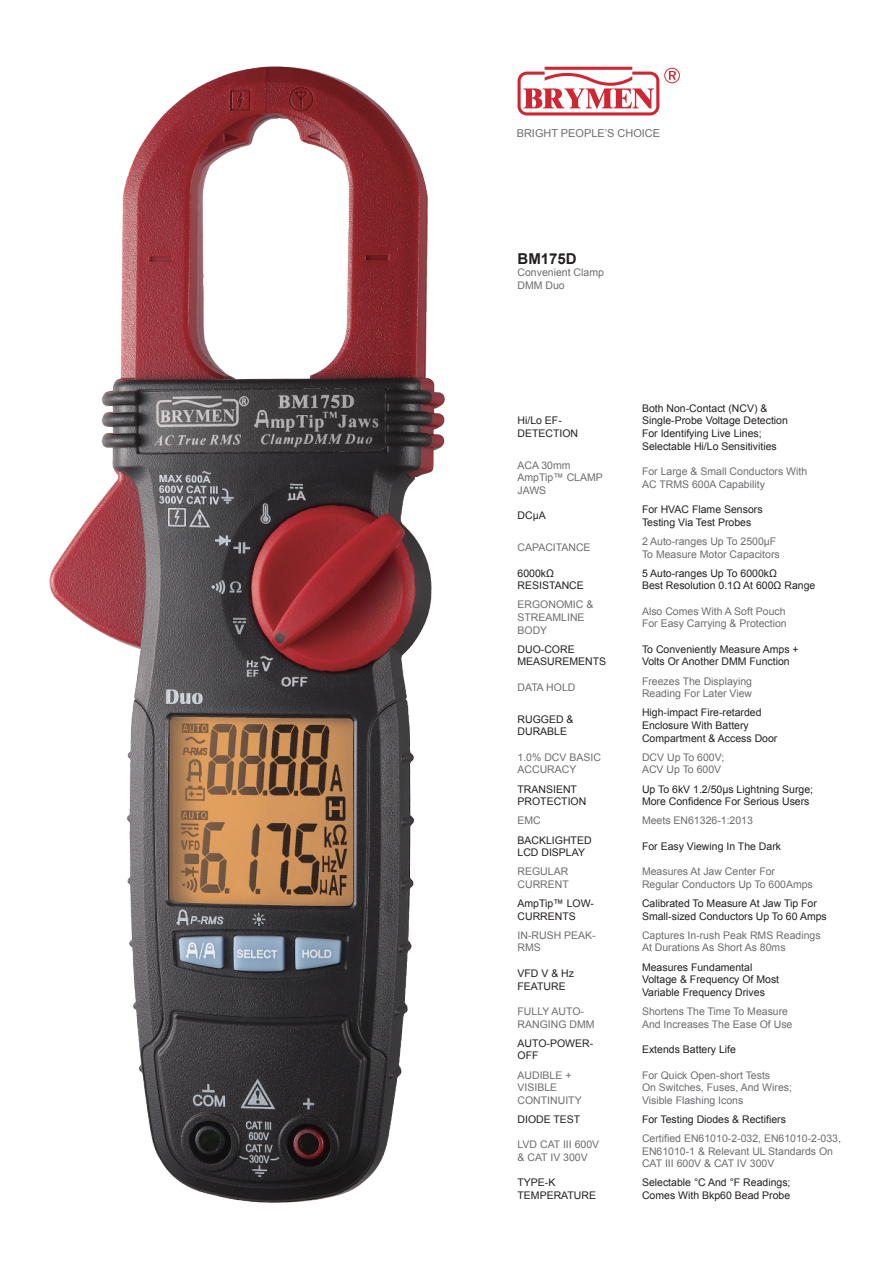
<style>
.page{position:relative;width:893px;height:1263px;background:#fff}
.page>*{position:absolute;margin:0;border:0;box-sizing:border-box;transform-origin:0 0}
.t1{font:700 15px "Arial";color:#231f20}
.t2{font:10.95px "Arial";color:#6c6d70}
.t3{font:10.5px/12.6px "Arial";color:#231f20}
.t4{font:10.5px/12.6px "Arial";color:#6c6d70}
</style>
<div class="page">
<svg style="left:518px;top:67px;width:162px;height:48px"></svg>
<img style="left:49px;top:66px;width:396px;height:1137px">
<p class="t2" style="left:517px;top:126px;width:145px">BRIGHT PEOPLE’S CHOICE</p>
<h1 class="t1" style="left:518px;top:248px;width:61px">BM175D</h1>
<p class="t4" style="left:518px;top:266px;width:88px">Convenient Clamp<br>DMM Duo</p>
<p class="t3" style="left:518px;top:414px;width:62px">Hi/Lo EF-<br>DETECTION</p>
<p class="t3" style="left:642px;top:402px;width:147px">Both Non-Contact (NCV) &amp;<br>Single-Probe Voltage Detection<br>For Identifying Live Lines;<br>Selectable Hi/Lo Sensitivities</p>
<p class="t4" style="left:518px;top:459px;width:87px">ACA 30mm<br>AmpTip™ CLAMP<br>JAWS</p>
<p class="t4" style="left:642px;top:465px;width:167px">For Large &amp; Small Conductors With<br>AC TRMS 600A Capability</p>
<p class="t3" style="left:518px;top:510px;width:30px">DCμA</p>
<p class="t3" style="left:642px;top:503px;width:122px">For HVAC Flame Sensors<br>Testing Via Test Probes</p>
<p class="t4" style="left:518px;top:541px;width:75px">CAPACITANCE</p>
<p class="t4" style="left:642px;top:535px;width:139px">2 Auto-ranges Up To 2500μF<br>To Measure Motor Capacitors</p>
<p class="t3" style="left:518px;top:567px;width:68px">6000kΩ<br>RESISTANCE</p>
<p class="t3" style="left:642px;top:567px;width:175px">5 Auto-ranges Up To 6000kΩ<br>Best Resolution 0.1Ω At 600Ω Range</p>
<p class="t4" style="left:518px;top:599px;width:77px">ERGONOMIC &amp;<br>STREAMLINE<br>BODY</p>
<p class="t4" style="left:642px;top:605px;width:146px">Also Comes With A Soft Pouch<br>For Easy Carrying &amp; Protection</p>
<p class="t3" style="left:518px;top:643px;width:90px">DUO-CORE<br>MEASUREMENTS</p>
<p class="t3" style="left:642px;top:643px;width:158px">To Conveniently Measure Amps +<br>Volts Or Another DMM Function</p>
<p class="t4" style="left:518px;top:681px;width:59px">DATA HOLD</p>
<p class="t4" style="left:642px;top:675px;width:112px">Freezes The Displaying<br>Reading For Later View</p>
<p class="t3" style="left:518px;top:713px;width:58px">RUGGED &amp;<br>DURABLE</p>
<p class="t3" style="left:642px;top:706px;width:137px">High-impact Fire-retarded<br>Enclosure With Battery<br>Compartment &amp; Access Door</p>
<p class="t4" style="left:518px;top:751px;width:85px">1.0% DCV BASIC<br>ACCURACY</p>
<p class="t4" style="left:642px;top:751px;width:84px">DCV Up To 600V;<br>ACV Up To 600V</p>
<p class="t3" style="left:518px;top:783px;width:70px">TRANSIENT<br>PROTECTION</p>
<p class="t3" style="left:642px;top:783px;width:173px">Up To 6kV 1.2/50μs Lightning Surge;<br>More Confidence For Serious Users</p>
<p class="t4" style="left:518px;top:814px;width:25px">EMC</p>
<p class="t4" style="left:642px;top:814px;width:112px">Meets EN61326-1:2013</p>
<p class="t3" style="left:518px;top:834px;width:76px">BACKLIGHTED<br>LCD DISPLAY</p>
<p class="t3" style="left:642px;top:840px;width:141px">For Easy Viewing In The Dark</p>
<p class="t4" style="left:518px;top:865px;width:53px">REGULAR<br>CURRENT</p>
<p class="t4" style="left:642px;top:865px;width:172px">Measures At Jaw Center For<br>Regular Conductors Up To 600Amps</p>
<p class="t3" style="left:518px;top:897px;width:78px">AmpTip™ LOW-<br>CURRENTS</p>
<p class="t3" style="left:642px;top:897px;width:186px">Calibrated To Measure At Jaw Tip For<br>Small-sized Conductors Up To 60 Amps</p>
<p class="t4" style="left:518px;top:929px;width:80px">IN-RUSH PEAK-<br>RMS</p>
<p class="t4" style="left:642px;top:929px;width:180px">Captures In-rush Peak RMS Readings<br>At Durations As Short As 80ms</p>
<p class="t3" style="left:518px;top:967px;width:58px">VFD V &amp; Hz<br>FEATURE</p>
<p class="t3" style="left:642px;top:961px;width:139px">Measures Fundamental<br>Voltage &amp; Frequency Of Most<br>Variable Frequency Drives</p>
<p class="t4" style="left:518px;top:1005px;width:78px">FULLY AUTO-<br>RANGING DMM</p>
<p class="t4" style="left:642px;top:1005px;width:152px">Shortens The Time To Measure<br>And Increases The Ease Of Use</p>
<p class="t3" style="left:518px;top:1037px;width:77px">AUTO-POWER-<br>OFF</p>
<p class="t3" style="left:642px;top:1043px;width:95px">Extends Battery Life</p>
<p class="t4" style="left:518px;top:1069px;width:66px">AUDIBLE +<br>VISIBLE<br>CONTINUITY</p>
<p class="t4" style="left:642px;top:1069px;width:151px">For Quick Open-short Tests<br>On Switches, Fuses, And Wires;<br>Visible Flashing Icons</p>
<p class="t3" style="left:518px;top:1113px;width:64px">DIODE TEST</p>
<p class="t3" style="left:642px;top:1113px;width:145px">For Testing Diodes &amp; Rectifiers</p>
<p class="t4" style="left:518px;top:1138px;width:83px">LVD CAT III 600V &amp; CAT IV 300V</p>
<p class="t4" style="left:642px;top:1132px;width:201px">Certified EN61010-2-032, EN61010-2-033,<br>EN61010-1 &amp; Relevant UL Standards On<br>CAT III 600V &amp; CAT IV 300V</p>
<p class="t3" style="left:518px;top:1176px;width:80px">TYPE-K<br>TEMPERATURE</p>
<p class="t3" style="left:642px;top:1176px;width:150px">Selectable °C And °F Readings;<br>Comes With Bkp60 Bead Probe</p>
</div>
